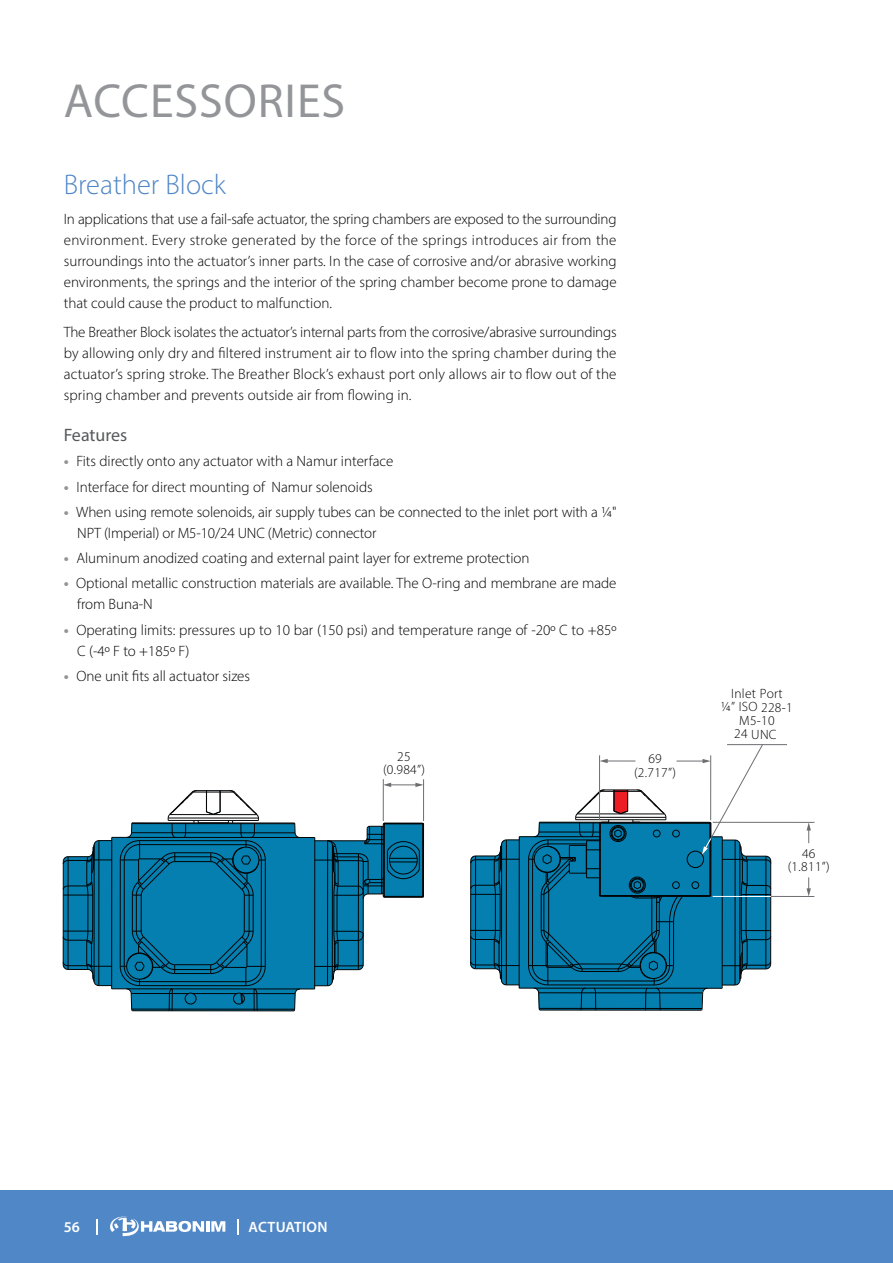
<style>
.page{position:relative;width:893px;height:1263px;background:#fff}
.page>*{position:absolute;margin:0;border:0;box-sizing:border-box;transform-origin:0 0}
.t1{font:48px "Myriad Pro";letter-spacing:.02em;color:#939598}
.t2{font:300 28.5px "Myriad Pro";color:#5087c7}
.t3{font:18px "Myriad Pro";color:#58595b}
.t4{font:300 15px/21px "Myriad Pro";color:#000}
.t5{font:600 15px "Myriad Pro";letter-spacing:.02em;color:#fff}
.t6{font:300 13.5px/13.5px "Myriad Pro";letter-spacing:.02em;color:#000;text-align:center}
.s1{font-weight:700;color:#939598}
</style>
<div class="page">
<div style="left:0;top:1191px;width:893px;height:72px;background:#5087c7"></div>
<svg style="left:97px;top:1219px;width:1px;height:15px"></svg>
<svg style="left:110px;top:1216px;width:115px;height:21px"></svg>
<svg style="left:237px;top:1219px;width:1px;height:15px"></svg>
<svg style="left:64px;top:824px;width:299px;height:185px;fill:#047faf"></svg>
<hr style="left:63px;top:861px;width:1px;height:104px;background:#020405">
<hr style="left:68px;top:857px;width:1px;height:112px;background:#020405">
<hr style="left:88px;top:895px;width:1px;height:36px;background:#020405">
<hr style="left:92px;top:895px;width:1px;height:36px;background:#020405">
<hr style="left:94px;top:844px;width:1px;height:137px;background:#020405">
<hr style="left:99px;top:840px;width:1px;height:145px;background:#020405">
<hr style="left:111px;top:837px;width:1px;height:152px;background:#020405">
<hr style="left:120px;top:860px;width:1px;height:106px;background:#020405">
<hr style="left:124px;top:860px;width:1px;height:106px;background:#020405">
<hr style="left:132px;top:895px;width:1px;height:36px;background:#020405">
<hr style="left:136px;top:895px;width:1px;height:36px;background:#020405">
<hr style="left:141px;top:895px;width:1px;height:36px;background:#020405">
<hr style="left:132px;top:1010px;width:162px;height:1px;background:#020405">
<hr style="left:132px;top:1009px;width:163px;height:1px;background:#020405">
<hr style="left:193px;top:993px;width:44px;height:1px;background:#020405">
<hr style="left:241px;top:993px;width:54px;height:1px;background:#020405">
<hr style="left:131px;top:993px;width:57px;height:1px;background:#020405">
<hr style="left:112px;top:988px;width:203px;height:1px;background:#020405">
<hr style="left:140px;top:985px;width:106px;height:1px;background:#020405">
<hr style="left:140px;top:981px;width:106px;height:1px;background:#020405">
<hr style="left:175px;top:973px;width:36px;height:1px;background:#020405">
<hr style="left:175px;top:969px;width:36px;height:1px;background:#020405">
<hr style="left:175px;top:964px;width:36px;height:1px;background:#020405">
<hr style="left:244px;top:895px;width:1px;height:36px;background:#020405">
<hr style="left:249px;top:895px;width:1px;height:36px;background:#020405">
<hr style="left:253px;top:895px;width:1px;height:36px;background:#020405">
<hr style="left:63px;top:895px;width:30px;height:1px;background:#020405">
<hr style="left:261px;top:860px;width:1px;height:106px;background:#020405">
<hr style="left:265px;top:860px;width:1px;height:106px;background:#020405">
<hr style="left:314px;top:837px;width:1px;height:152px;background:#020405">
<hr style="left:112px;top:837px;width:203px;height:1px;background:#020405">
<hr style="left:131px;top:832px;width:164px;height:1px;background:#020405">
<hr style="left:327px;top:841px;width:1px;height:145px;background:#020405">
<hr style="left:132px;top:823px;width:163px;height:1px;background:#020405">
<hr style="left:332px;top:845px;width:1px;height:137px;background:#020405">
<hr style="left:334px;top:895px;width:1px;height:36px;background:#020405">
<hr style="left:337px;top:895px;width:1px;height:36px;background:#020405">
<hr style="left:358px;top:854px;width:1px;height:116px;background:#020405">
<hr style="left:363px;top:862px;width:1px;height:103px;background:#020405">
<div style="left:185px;top:993px;width:11px;height:11px;border:1px solid #020405;border-radius:50%"></div>
<svg style="left:294px;top:822px;width:6px;height:15px"></svg>
<svg style="left:294px;top:988px;width:6px;height:23px"></svg>
<svg style="left:315px;top:931px;width:49px;height:55px"></svg>
<svg style="left:315px;top:822px;width:109px;height:77px;background:#267a9a"></svg>
<svg style="left:63px;top:840px;width:49px;height:55px"></svg>
<svg style="left:63px;top:931px;width:49px;height:55px"></svg>
<svg style="left:120px;top:931px;width:55px;height:80px;background:#107095"></svg>
<svg style="left:210px;top:931px;width:56px;height:80px;background:#036a92"></svg>
<svg style="left:120px;top:790px;width:146px;height:106px"></svg>
<svg style="left:384px;top:783px;width:39px;height:4px"></svg>
<hr style="left:383px;top:779px;width:1px;height:42px;background:#6d6e71">
<hr style="left:423px;top:779px;width:1px;height:42px;background:#6d6e71">
<svg style="left:471px;top:836px;width:57px;height:152px;background:#1887b2"></svg>
<hr style="left:470px;top:861px;width:1px;height:103px;background:#020405">
<hr style="left:475px;top:856px;width:1px;height:113px;background:#020405">
<hr style="left:495px;top:894px;width:1px;height:36px;background:#020405">
<hr style="left:500px;top:894px;width:1px;height:36px;background:#020405">
<hr style="left:501px;top:844px;width:1px;height:137px;background:#020405">
<hr style="left:506px;top:840px;width:1px;height:145px;background:#020405">
<hr style="left:519px;top:837px;width:1px;height:151px;background:#020405">
<hr style="left:519px;top:988px;width:203px;height:1px;background:#020405">
<hr style="left:519px;top:836px;width:80px;height:1px;background:#020405">
<svg style="left:470px;top:930px;width:49px;height:56px"></svg>
<svg style="left:470px;top:839px;width:49px;height:56px"></svg>
<hr style="left:771px;top:896px;width:43px;height:1px;background:#6d6e71">
<hr style="left:713px;top:822px;width:101px;height:1px;background:#6d6e71">
<svg style="left:807px;top:822px;width:4px;height:21px"></svg>
<svg style="left:806px;top:877px;width:5px;height:19px"></svg>
<svg style="left:528px;top:745px;width:243px;height:266px"></svg>
<hr style="left:727px;top:744px;width:60px;height:1px;background:#6d6e71">
<h1 class="t1" style="left:64px;top:72px;width:283px">ACCESSORIES</h1>
<h2 class="t2" style="left:64px;top:167px;width:164px">Breather Block</h2>
<p class="t4" style="left:64px;top:208px;width:554px;text-align:justify">In applications that use a fail-safe actuator, the spring chambers are exposed to the surrounding environment. Every stroke generated by the force of the springs introduces air from the surroundings into the actuator’s inner parts. In the case of corrosive and/or abrasive working environments, the springs and the interior of the spring chamber become prone to damage that could cause the product to malfunction.</p>
<p class="t4" style="left:64px;top:321px;width:554px;text-align:justify">The Breather Block isolates the actuator’s internal parts from the corrosive/abrasive surroundings by allowing only dry and filtered instrument air to flow into the spring chamber during the actuator’s spring stroke. The Breather Block’s exhaust port only allows air to flow out of the spring chamber and prevents outside air from flowing in.</p>
<p class="t3" style="left:64px;top:424px;width:65px">Features</p>
<p class="t4" style="left:64px;top:451px;width:331px"><span class="s1">•</span> Fits directly onto any actuator with a Namur interface</p>
<p class="t4" style="left:64px;top:476px;width:310px"><span class="s1">•</span> Interface for direct mounting of Namur solenoids</p>
<p class="t4" style="left:77px;top:501px;width:541px;text-indent:-14px"><span class="s1">•</span> When using remote solenoids, air supply tubes can be connected to the inlet port with a ¼"<br>NPT (Imperial) or M5-10/24 UNC (Metric) connector</p>
<p class="t4" style="left:64px;top:547px;width:467px"><span class="s1">•</span> Aluminum anodized coating and external paint layer for extreme protection</p>
<p class="t4" style="left:77px;top:573px;width:541px;text-indent:-14px"><span class="s1">•</span> Optional metallic construction materials are available. The O-ring and membrane are made from Buna-N</p>
<p class="t4" style="left:77px;top:619px;width:541px;text-indent:-14px"><span class="s1">•</span> Operating limits: pressures up to 10 bar (150 psi) and temperature range of -20º C to +85º<br>C (-4º F to +185º F)</p>
<p class="t4" style="left:64px;top:665px;width:188px"><span class="s1">•</span> One unit fits all actuator sizes</p>
<p class="t6" style="left:383px;top:749px;width:43px">25 (0.984”)</p>
<p class="t6" style="left:634px;top:752px;width:43px">69 (2.717”)</p>
<p class="t6" style="left:721px;top:687px;width:73px">Inlet Port<br>¼” ISO 228-1<br>M5-10<br>24 UNC</p>
<p class="t6" style="left:788px;top:846px;width:43px">46 (1.811”)</p>
<p class="t5" style="left:64px;top:1217px;width:18px">56</p>
<p class="t5" style="left:249px;top:1217px;width:80px">ACTUATION</p>
</div>
